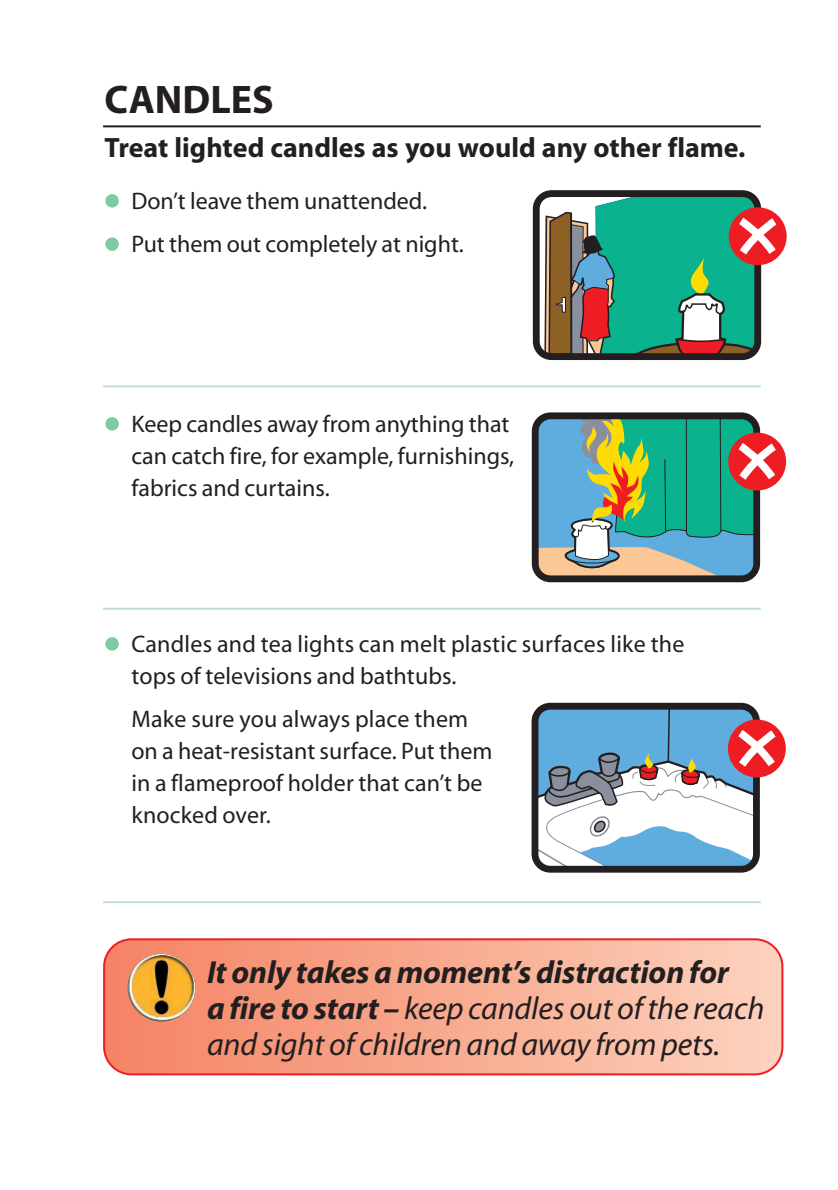
<style>
.page{position:relative;width:838px;height:1190px;background:#fff}
.page>*{position:absolute;margin:0;border:0;box-sizing:border-box;transform-origin:0 0}
.t1{font:700 40px "Myriad";color:#231f20}
.t2{font:italic 32px/36px "Myriad";letter-spacing:-.005em;color:#231f20}
.t3{font:700 28px "Myriad";color:#231f20}
.t4{font:24px/32px "Myriad";color:#231f20}
.s1{font-size:64px;color:#7ecaa5}
.s2{font-weight:700}
</style>
<div class="page">
<div style="left:533px;top:190px;width:228px;height:170px;border:7px solid #231f20;border-radius:15px"></div>
<svg style="left:729px;top:207px;width:58px;height:58px"></svg>
<svg style="left:544px;top:190px;width:239px;height:170px;background:#5d957f"></svg>
<div style="left:532px;top:412px;width:228px;height:170px;border:7px solid #231f20;border-radius:15px"></div>
<svg style="left:535px;top:414px;width:248px;height:167px;background:#70a393"></svg>
<hr style="left:103px;top:125px;width:658px;height:2px;background:#231f20">
<hr style="left:103px;top:385px;width:658px;height:2px;background:#bfe2cf">
<hr style="left:103px;top:608px;width:658px;height:2px;background:#bfe2cf">
<svg style="left:103px;top:938px;width:680px;height:137px;background:#f7a78f"></svg>
<img style="left:128px;top:954px;width:67px;height:67px;border-radius:50%">
<div style="left:532px;top:703px;width:228px;height:170px;border:7px solid #231f20;border-radius:15px"></div>
<div style="left:728px;top:720px;width:58px;height:57px;background:#ee1d23;border-radius:50%"></div>
<svg style="left:533px;top:705px;width:249px;height:166px"></svg>
<hr style="left:103px;top:901px;width:658px;height:2px;background:#bfe2cf">
<h1 class="t1" style="left:105px;top:85px;width:171px">CANDLES</h1>
<p class="t3" style="left:105px;top:137px;width:643px">Treat lighted candles as you would any other flame.</p>
<p class="t4" style="left:103px;top:187px;width:325px"><span class="s1">•</span> Don’t leave them unattended.</p>
<p class="t4" style="left:103px;top:230px;width:362px"><span class="s1">•</span> Put them out completely at night.</p>
<p class="t4" style="left:131px;top:410px;width:384px;text-indent:-28px"><span class="s1">•</span> Keep candles away from anything that can catch fire, for example, furnishings, fabrics and curtains.</p>
<p class="t4" style="left:131px;top:630px;width:555px;text-indent:-28px"><span class="s1">•</span> Candles and tea lights can melt plastic surfaces like the tops of televisions and bathtubs.</p>
<p class="t4" style="left:131px;top:705px;width:362px">Make sure you always place them on a heat-resistant surface. Put them in a flameproof holder that can’t be knocked over.</p>
<h2 class="t2" style="left:207px;top:957px;width:559px"><span class="s2">It only takes a moment’s distraction for<br>a fire to start –</span> keep candles out of the reach and sight of children and away from pets.</h2>
</div>
